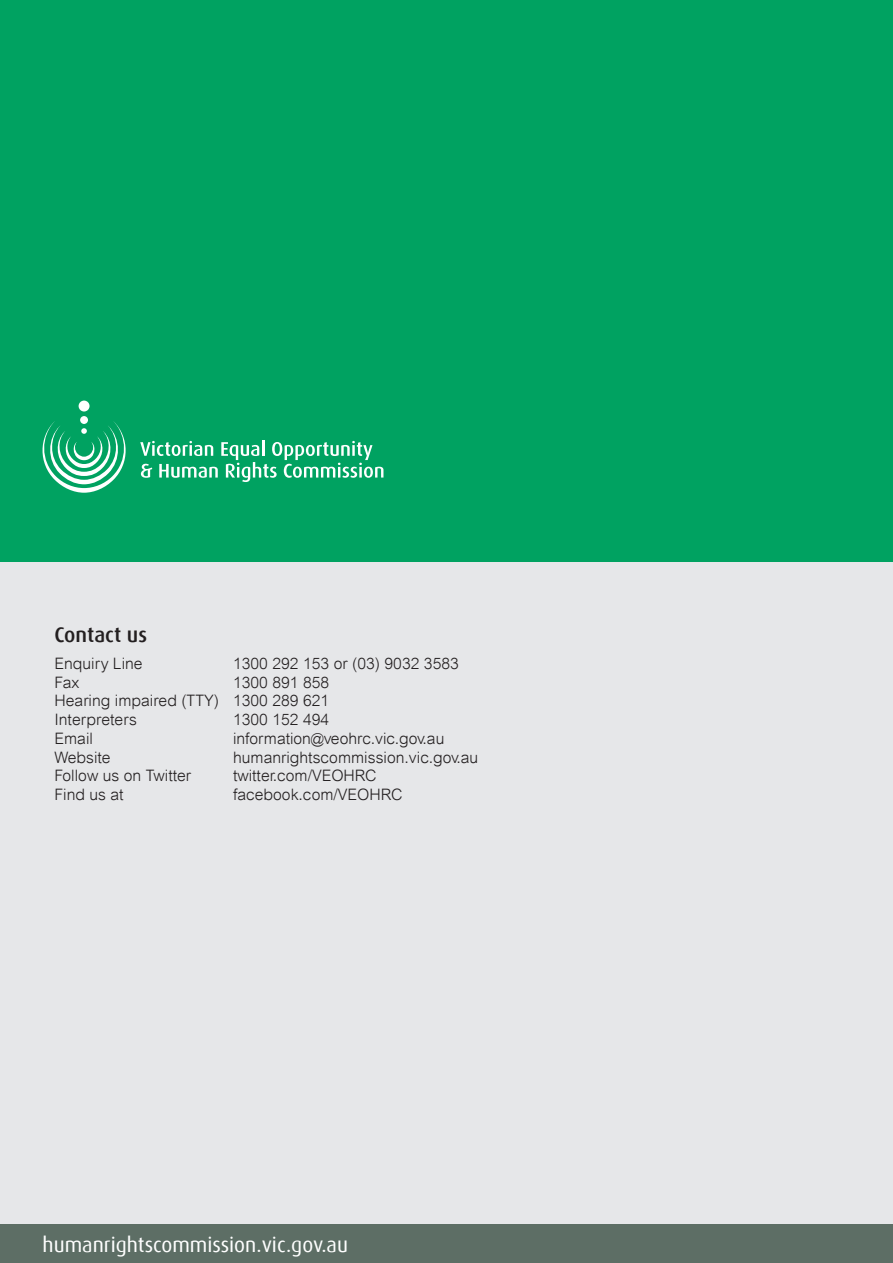
<style>
.page{position:relative;width:893px;height:1263px;background:#fff}
.page>*{position:absolute;margin:0;border:0;box-sizing:border-box;transform-origin:0 0}
.t1{font:21px "Dax";color:#fff}
.VEOHRC_Heading_2{font:500 21px "Dax";color:#231f20}
.VEOHRC_Body_text{font:300 15.75px "Arial";color:#231f20}
</style>
<div class="page">
<div style="left:0;top:561px;width:893px;height:664px;background:#e6e7e9"></div>
<div style="left:0;top:0;width:893px;height:561px;background:#00a261"></div>
<div style="left:0;top:1225px;width:893px;height:38px;background:#5d6e65"></div>
<svg style="left:140px;top:440px;width:243px;height:42px"></svg>
<div style="left:80px;top:416px;width:8px;height:8px;background:#fff;border-radius:50%"></div>
<div style="left:79px;top:401px;width:11px;height:10px;background:#fff;border-radius:50%"></div>
<svg style="left:42px;top:421px;width:84px;height:72px"></svg>
<p class="VEOHRC_Heading_2" style="left:55px;top:623px;width:94px">Contact us</p>
<p class="VEOHRC_Body_text" style="left:55px;top:654px;width:90px">Enquiry Line</p>
<p class="VEOHRC_Body_text" style="left:233px;top:654px;width:227px">1300 292 153 or (03) 9032 3583</p>
<p class="VEOHRC_Body_text" style="left:55px;top:673px;width:26px">Fax</p>
<p class="VEOHRC_Body_text" style="left:233px;top:673px;width:98px">1300 891 858</p>
<p class="VEOHRC_Body_text" style="left:55px;top:692px;width:276px">Hearing impaired (TTY) 1300 289 621</p>
<p class="VEOHRC_Body_text" style="left:55px;top:711px;width:84px">Interpreters</p>
<p class="VEOHRC_Body_text" style="left:233px;top:711px;width:98px">1300 152 494</p>
<p class="VEOHRC_Body_text" style="left:55px;top:729px;width:40px">Email</p>
<p class="VEOHRC_Body_text" style="left:233px;top:729px;width:213px">information@veohrc.vic.gov.au</p>
<p class="VEOHRC_Body_text" style="left:55px;top:748px;width:58px">Website</p>
<p class="VEOHRC_Body_text" style="left:233px;top:748px;width:247px">humanrightscommission.vic.gov.au</p>
<p class="VEOHRC_Body_text" style="left:55px;top:767px;width:138px">Follow us on Twitter</p>
<p class="VEOHRC_Body_text" style="left:233px;top:767px;width:145px">twitter.com/VEOHRC</p>
<p class="VEOHRC_Body_text" style="left:55px;top:786px;width:71px">Find us at</p>
<p class="VEOHRC_Body_text" style="left:233px;top:786px;width:171px">facebook.com/VEOHRC</p>
<p class="t1" style="left:43px;top:1233px;width:307px">humanrightscommission.vic.gov.au</p>
</div>
